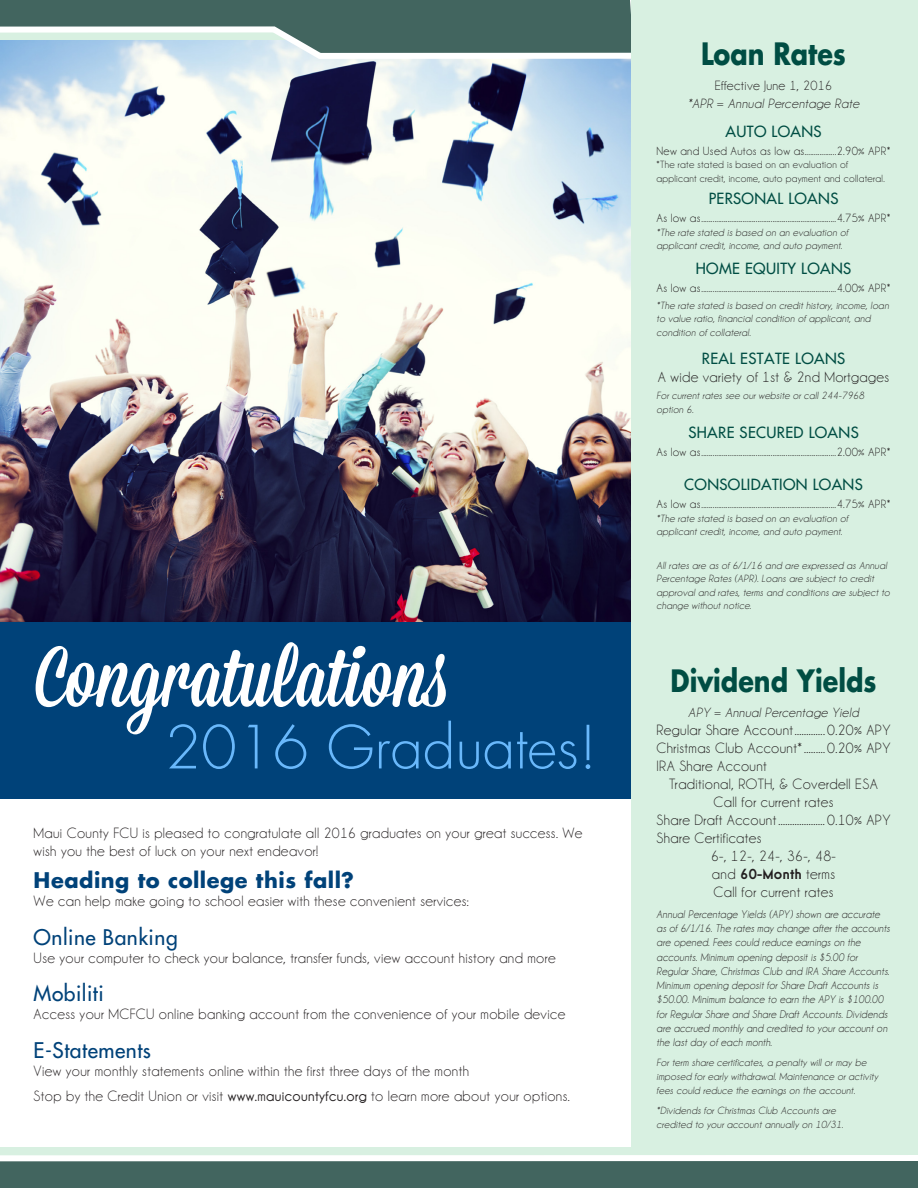
<style>
.page{position:relative;width:918px;height:1188px;background:#fff}
.page>*{position:absolute;margin:0;border:0;box-sizing:border-box;transform-origin:0 0}
.t1{font:85.35px "Mission Script";color:#fff}
.t2{font:300 57.9px "Futura";color:#69b8fb}
.t3{font:700 30px "Futura";color:#004d43;scale:.85 1}
.Subhead_2{font:21px "Futura";letter-spacing:.025em;color:#004279}
.Subhead_2-2{font:700 21px "Futura";letter-spacing:.025em;color:#004279}
.Body_Text{font:15px/18px "Champagne&Limousines";letter-spacing:.025em;color:#231f20;text-align:justify}
.t4{font:15px "Futura";letter-spacing:.025em;color:#004d43}
.t5{font:italic 13.5px "Champagne&Limousines";letter-spacing:.025em;color:#231f20}
.t6{font:13.5px "Champagne&Limousines";letter-spacing:.025em;color:#231f20}
.t7{font:12px "Champagne&Limousines";letter-spacing:.025em;color:#231f20}
.t8{font:italic 11.25px/14.2px "Champagne&Limousines";letter-spacing:.025em;color:#231f20;scale:.95 1}
.t9{font:italic 10.5px/13.5px "Champagne&Limousines";letter-spacing:.025em;color:#231f20}
.t10{font:10.5px/13.5px "Champagne&Limousines";letter-spacing:.025em;color:#231f20}
.s1{font-weight:700}
.s2{font-family:"Champagne&Limousines Thick";font-weight:700}
</style>
<div class="page">
<div style="left:0;top:40px;width:631px;height:759px;background:#004279"></div>
<img style="left:0;top:62px;width:631px;height:559px">
<svg style="left:0;top:0;width:631px;height:62px;background:#759291"></svg>
<div style="left:631px;top:0;width:287px;height:1188px;background:#d8f0e1"></div>
<svg style="left:0;top:1147px;width:918px;height:41px"></svg>
<p class="t1" style="left:36px;top:626px;width:412px">Congratulations</p>
<p class="t2" style="left:165px;top:710px;width:434px">2016 Graduates!</p>
<p class="Body_Text" style="left:34px;top:824px;width:551px">Maui County FCU is pleased to congratulate all 2016 graduates on your great success. We wish you the best of luck on your next endeavor!</p>
<p class="Subhead_2-2" style="left:34px;top:865px;width:322px">Heading to college this fall?</p>
<p class="Body_Text" style="left:34px;top:892px;width:437px">We can help make going to school easier with these convenient services:</p>
<p class="Subhead_2" style="left:34px;top:923px;width:146px">Online Banking</p>
<p class="Body_Text" style="left:34px;top:948px;width:524px">Use your computer to check your balance, transfer funds, view account history and more</p>
<p class="Subhead_2" style="left:34px;top:980px;width:72px">Mobiliti</p>
<p class="Body_Text" style="left:34px;top:1005px;width:533px">Access your MCFCU online banking account from the convenience of your mobile device</p>
<p class="Subhead_2" style="left:34px;top:1037px;width:119px">E-Statements</p>
<p class="Body_Text" style="left:34px;top:1062px;width:437px">View your monthly statements online within the first three days of the month</p>
<p class="Body_Text" style="left:34px;top:1087px;width:538px">Stop by the Credit Union or visit <span class="s1">www.mauicountyfcu.org</span> to learn more about your options.</p>
<h3 class="t3" style="left:701px;top:33px;width:172px">Loan Rates</h3>
<p class="t6" style="left:715px;top:77px;width:119px">Effective June 1, 2016</p>
<p class="t5" style="left:688px;top:95px;width:173px">*APR = Annual Percentage Rate</p>
<p class="t4" style="left:725px;top:121px;width:98px">AUTO LOANS</p>
<p class="t7" style="left:657px;top:144px;width:235px">New and Used Autos as low as.................2.90% APR*</p>
<p class="t10" style="left:657px;top:158px;width:230px">*The rate stated is based on an evaluation of applicant credit, income, auto payment and collateral.</p>
<p class="t4" style="left:709px;top:189px;width:131px">PERSONAL LOANS</p>
<p class="t7" style="left:657px;top:211px;width:235px">As low as........................................................................4.75% APR*</p>
<p class="t9" style="left:657px;top:225px;width:193px">*The rate stated is based on an evaluation of applicant credit, income, and auto payment.</p>
<p class="t4" style="left:696px;top:259px;width:157px">HOME EQUITY LOANS</p>
<p class="t7" style="left:657px;top:281px;width:235px">As low as........................................................................4.00% APR*</p>
<p class="t9" style="left:657px;top:298px;width:234px">*The rate stated is based on credit history, income, loan to value ratio, financial condition of applicant, and condition of collateral.</p>
<p class="t4" style="left:702px;top:349px;width:145px">REAL ESTATE LOANS</p>
<p class="Body_Text" style="left:658px;top:368px;width:233px">A wide variety of 1st &amp; 2nd Mortgages</p>
<p class="t9" style="left:657px;top:389px;width:209px">For current rates see our website or call 244-7968 option 6.</p>
<p class="t4" style="left:688px;top:422px;width:172px">SHARE SECURED LOANS</p>
<p class="t7" style="left:657px;top:445px;width:235px">As low as........................................................................2.00% APR*</p>
<p class="t4" style="left:684px;top:475px;width:180px">CONSOLIDATION LOANS</p>
<p class="t7" style="left:657px;top:497px;width:235px">As low as........................................................................4.75% APR*</p>
<p class="t9" style="left:657px;top:511px;width:193px">*The rate stated is based on an evaluation of applicant credit, income, and auto payment.</p>
<p class="t9" style="left:657px;top:558px;width:235px">All rates are as of 6/1/16 and are expressed as Annual Percentage Rates (APR). Loans are subject to credit approval and rates, terms and conditions are subject to change without notice.</p>
<h3 class="t3" style="left:671px;top:660px;width:244px">Dividend Yields</h3>
<p class="t5" style="left:688px;top:705px;width:172px">APY = Annual Percentage Yield</p>
<p class="Body_Text" style="left:657px;top:721px;width:235px">Regular Share Account............. 0.20% APY Christmas Club Account*......... 0.20% APY IRA Share Account</p>
<p class="Body_Text" style="left:669px;top:775px;width:210px">Traditional, ROTH, &amp; Coverdell ESA</p>
<p class="Body_Text" style="left:714px;top:793px;width:121px">Call for current rates</p>
<p class="Body_Text" style="left:657px;top:811px;width:235px">Share Draft Account .................... 0.10% APY</p>
<p class="Body_Text" style="left:657px;top:829px;width:107px">Share Certificates</p>
<p class="Body_Text" style="left:711px;top:847px;width:126px">6-, 12-, 24-, 36-, 48-</p>
<p class="Body_Text" style="left:712px;top:865px;width:125px">and <span class="s2">60-Month</span> terms</p>
<p class="Body_Text" style="left:714px;top:883px;width:121px">Call for current rates</p>
<p class="t8" style="left:657px;top:907px;width:247px">Annual Percentage Yields (APY) shown are accurate as of 6/1/16. The rates may change after the accounts are opened. Fees could reduce earnings on the accounts. Minimum opening deposit is $5.00 for Regular Share, Christmas Club and IRA Share Accounts.<br>Minimum opening deposit for Share Draft Accounts is $50.00. Minimum balance to earn the APY is $100.00 for Regular Share and Share Draft Accounts. Dividends are accrued monthly and credited to your account on the last day of each month.</p>
<p class="t9" style="left:657px;top:1056px;width:223px">For term share certificates, a penalty will or may be imposed for early withdrawal. Maintenance or activity fees could reduce the earnings on the account.</p>
<p class="t9" style="left:657px;top:1104px;width:188px">*Dividends for Christmas Club Accounts are credited to your account annually on 10/31.</p>
</div>
